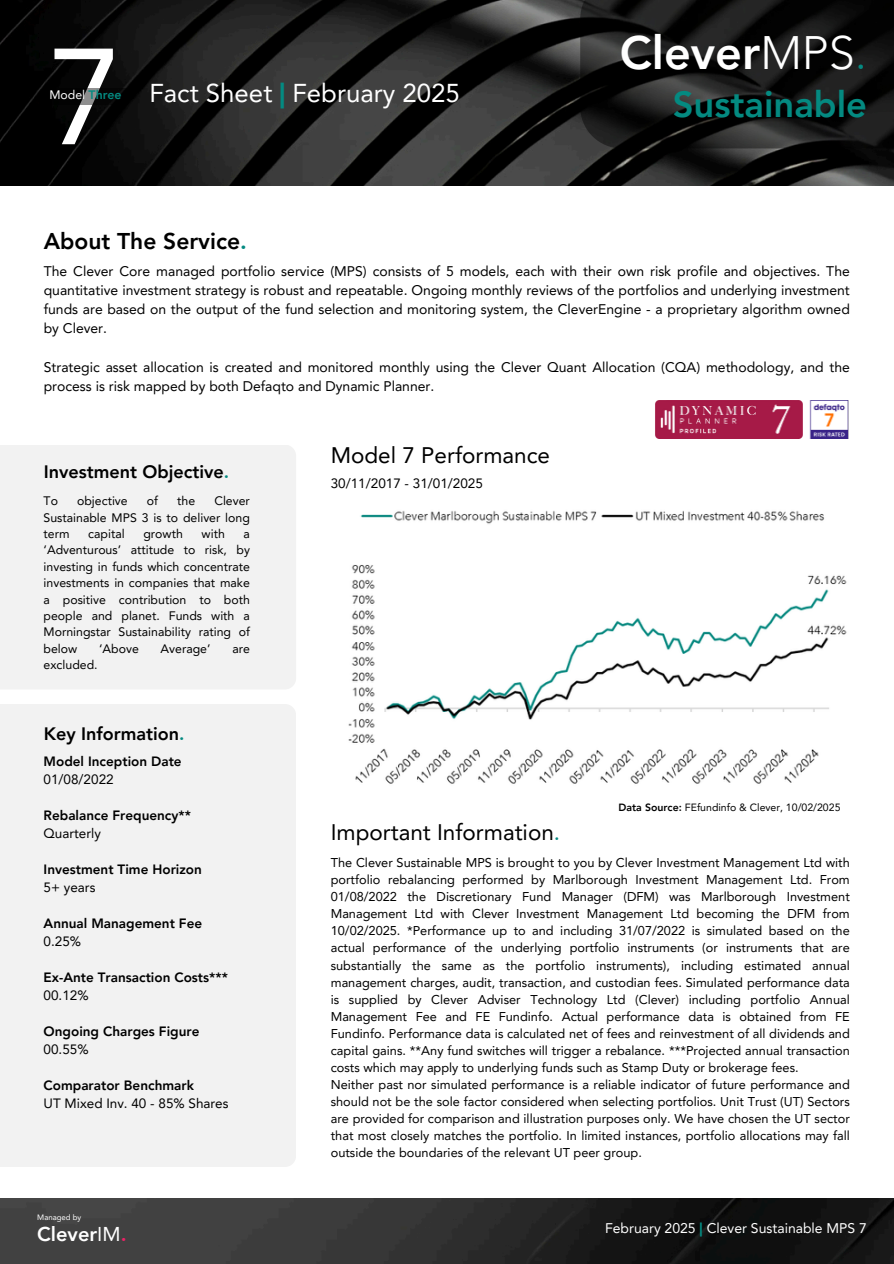
<style>
.page{position:relative;width:894px;height:1264px;background:#fff}
.page>*{position:absolute;margin:0;border:0;box-sizing:border-box;transform-origin:0 0}
.t1{font:135px "Avenir LT Pro";color:#fff}
.t2{font:800 46.8px "Avenir LT Pro";color:#fff}
.t3{font:800 36.3px "Avenir LT Pro";color:#048a81}
.t4{font:25.8px "Avenir LT Pro";color:#fff}
.t5{font:800 22.8px "Avenir LT Pro";color:#000}
.t6{font:22.5px "Avenir LT Pro";color:#000}
.t7{font:800 19.95px "Avenir LT Pro";color:#fff}
.t8{font:800 18px "Avenir LT Pro";color:#000}
.t9{font:13.95px/19.2px "Avenir LT Pro";color:#000;text-align:justify}
.t10{font:13.95px "Avenir LT Pro";color:#fff}
.t11{font:800 13.5px "Avenir LT Pro";color:#000}
.t12{font:13.5px "Avenir LT Pro";color:#000}
.t13{font:12.75px/17px "Avenir LT Pro";color:#000;text-align:justify}
.t14{font:12.3px/16.4px "Avenir LT Pro";color:#000;text-align:justify}
.t15{font:12.3px "Avenir LT Pro";color:#fff}
.t16{font:10.5px "Avenir LT Pro";color:#000}
.t17{font:7.8px "Avenir LT Pro";color:#fff}
.s1{font-weight:800;color:#048a81}
.s2{font-weight:900;color:#048a81}
.s3{color:#048a81}
.s4{font-weight:300}
.s5{font-weight:300;color:#048a81}
.s6{font-weight:400}
.s7{color:#ed2166}
.s8{font-weight:800}
</style>
<div class="page">
<img style="left:0;top:0;width:893px;height:185px">
<div style="left:44px;top:88px;width:83px;height:17px;background:#000"></div>
<div style="left:0;top:704px;width:296px;height:462px;background:#f2f2f2"></div>
<div style="left:0;top:445px;width:296px;height:244px;background:#f2f2f2"></div>
<img style="left:0;top:1198px;width:893px;height:65px">
<svg style="left:580px;top:0;width:313px;height:148px;background:#151515"></svg>
<img style="left:655px;top:400px;width:194px;height:39px">
<img style="left:348px;top:510px;width:499px;height:274px">
<p class="t1" style="left:48px;top:42px;width:77px">7</p>
<h2 class="t15" style="left:49px;top:90px;width:74px">Model <span class="s1">Three</span></h2>
<h1 class="t4" style="left:149px;top:82px;width:312px">Fact Sheet <span class="s2">|</span> February 2025</h1>
<p class="t5" style="left:44px;top:232px;width:204px">About The Service<span class="s3">.</span></p>
<h3 class="t2" style="left:619px;top:33px;width:248px">Clever<span class="s4">MPS</span><span class="s5">.</span></h3>
<h4 class="t3" style="left:672px;top:89px;width:196px">Sustainable</h4>
<p class="t9" style="left:44px;top:263px;width:807px">The Clever Core managed portfolio service (MPS) consists of 5 models, each with their own risk profile and objectives. The quantitative investment strategy is robust and repeatable. Ongoing monthly reviews of the portfolios and underlying investment funds are based on the output of the fund selection and monitoring system, the CleverEngine - a proprietary algorithm owned by Clever.</p>
<p class="t9" style="left:44px;top:358px;width:807px">Strategic asset allocation is created and monitored monthly using the Clever Quant Allocation (CQA) methodology, and the process is risk mapped by both Defaqto and Dynamic Planner.</p>
<p class="t8" style="left:44px;top:464px;width:187px">Investment Objective<span class="s3">.</span></p>
<p class="t14" style="left:44px;top:494px;width:16px">To</p>
<p class="t14" style="left:77px;top:494px;width:52px">objective</p>
<p class="t14" style="left:147px;top:494px;width:13px">of</p>
<p class="t14" style="left:177px;top:494px;width:20px">the</p>
<p class="t14" style="left:44px;top:494px;width:208px;text-indent:171px">Clever Sustainable MPS 3 is to deliver long term</p>
<p class="t14" style="left:88px;top:526px;width:38px">capital</p>
<p class="t14" style="left:143px;top:526px;width:41px">growth</p>
<p class="t14" style="left:201px;top:526px;width:25px">with</p>
<p class="t14" style="left:44px;top:526px;width:208px;text-indent:200px">a ‘Adventurous’ attitude to risk, by investing in funds which concentrate investments in companies that make a positive contribution to both people and planet. Funds with a Morningstar Sustainability rating of below</p>
<p class="t14" style="left:99px;top:641px;width:41px">‘Above</p>
<p class="t14" style="left:161px;top:641px;width:51px">Average’</p>
<p class="t14" style="left:232px;top:641px;width:19px">are</p>
<p class="t14" style="left:44px;top:658px;width:55px">excluded.</p>
<h6 class="t8" style="left:44px;top:726px;width:142px">Key Information<span class="s3">.</span></h6>
<p class="t11" style="left:44px;top:755px;width:139px">Model Inception Date</p>
<h5 class="t12" style="left:44px;top:773px;width:72px">01/08/2022</h5>
<p class="t11" style="left:44px;top:809px;width:149px">Rebalance Frequency**</p>
<p class="t12" style="left:44px;top:827px;width:59px">Quarterly</p>
<h6 class="t11" style="left:44px;top:863px;width:160px">Investment Time Horizon</h6>
<p class="t12" style="left:44px;top:881px;width:53px">5+ years</p>
<p class="t11" style="left:44px;top:917px;width:160px">Annual Management Fee</p>
<p class="t12" style="left:44px;top:935px;width:39px">0.25%</p>
<p class="t11" style="left:44px;top:971px;width:186px">Ex-Ante Transaction Costs***</p>
<p class="t12" style="left:44px;top:989px;width:47px">00.12%</p>
<p class="t11" style="left:44px;top:1025px;width:157px">Ongoing Charges Figure</p>
<p class="t12" style="left:44px;top:1043px;width:47px">00.55%</p>
<p class="t11" style="left:44px;top:1079px;width:152px">Comparator Benchmark</p>
<p class="t12" style="left:44px;top:1097px;width:186px">UT Mixed Inv. 40 - 85% Shares</p>
<p class="t17" style="left:37px;top:1214px;width:46px">Managed by</p>
<p class="t7" style="left:37px;top:1225px;width:91px">Clever<span class="s6">IM</span><span class="s7">.</span></p>
<p class="t6" style="left:331px;top:445px;width:221px">Model 7 Performance</p>
<h5 class="t12" style="left:331px;top:478px;width:154px">30/11/2017 - 31/01/2025</h5>
<p class="t6" style="left:331px;top:823px;width:231px">Important Information<span class="s3">.</span></p>
<p class="t16" style="left:618px;top:803px;width:223px"><span class="s8">Data Source:</span> FEfundinfo &amp; Clever, 10/02/2025</p>
<p class="t13" style="left:331px;top:855px;width:520px">The Clever Sustainable MPS is brought to you by Clever Investment Management Ltd with portfolio rebalancing performed by Marlborough Investment Management Ltd. From 01/08/2022 the Discretionary Fund Manager (DFM) was Marlborough Investment Management Ltd with Clever Investment Management Ltd becoming the DFM from 10/02/2025. *Performance up to and including 31/07/2022 is simulated based on the actual performance of the underlying portfolio instruments (or instruments that are substantially the same as the portfolio instruments), including estimated annual management charges, audit, transaction, and custodian fees. Simulated performance data is supplied by Clever Adviser Technology Ltd (Clever) including portfolio Annual Management Fee and FE Fundinfo. Actual performance data is obtained from FE Fundinfo. Performance data is calculated net of fees and reinvestment of all dividends and capital gains. **Any fund switches will trigger a rebalance. ***Projected annual transaction costs which may apply to underlying funds such as Stamp Duty or brokerage fees.</p>
<p class="t13" style="left:331px;top:1076px;width:520px">Neither past nor simulated performance is a reliable indicator of future performance and should not be the sole factor considered when selecting portfolios. Unit Trust (UT) Sectors are provided for comparison and illustration purposes only. We have chosen the UT sector that most closely matches the portfolio. In limited instances, portfolio allocations may fall outside the boundaries of the relevant UT peer group.</p>
<p class="t10" style="left:605px;top:1222px;width:263px">February 2025 <span class="s2">|</span> Clever Sustainable MPS 7</p>
</div>
